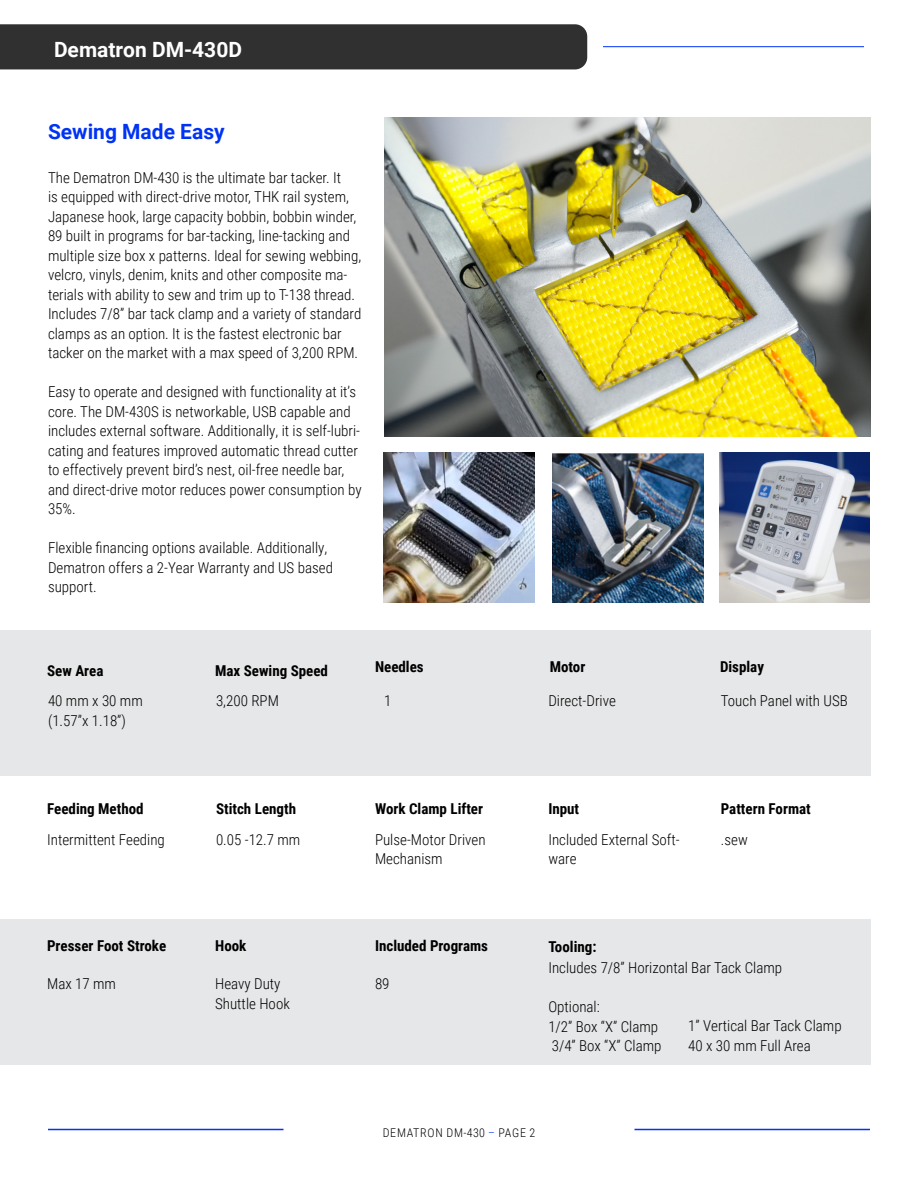
<style>
.page{position:relative;width:918px;height:1188px;background:#fff}
.page>*{position:absolute;margin:0;border:0;box-sizing:border-box;transform-origin:0 0}
.t1{font:700 21px "Roboto";color:#fff}
.t2{font:700 21px "Roboto";color:#0033f4}
.BODY{font:300 15px/19.5px "Roboto Condensed";color:#000}
.BODY-2{font:700 15px "Roboto Condensed";color:#000}
.t3{font:300 12px "Roboto Condensed";letter-spacing:.06em;color:#000}
.s1{color:#0033f4}
</style>
<div class="page">
<hr style="left:603px;top:46px;width:261px;height:1px;background:#0033f4">
<div style="left:0;top:24px;width:587px;height:45px;background:#303030"></div>
<hr style="left:634px;top:1129px;width:236px;height:1px;background:#0033f4">
<hr style="left:48px;top:1129px;width:236px;height:1px;background:#0033f4">
<img style="left:384px;top:117px;width:487px;height:319px">
<img style="left:384px;top:452px;width:151px;height:151px">
<img style="left:553px;top:453px;width:151px;height:150px">
<img style="left:719px;top:452px;width:151px;height:151px">
<div style="left:0;top:630px;width:871px;height:146px;background:#e6e7e8"></div>
<div style="left:0;top:920px;width:871px;height:145px;background:#e6e7e8"></div>
<h1 class="t1" style="left:54px;top:35px;width:190px">Dematron DM-430D</h1>
<p class="t2" style="left:48px;top:117px;width:178px">Sewing Made Easy</p>
<p class="BODY" style="left:48px;top:167px;width:315px">The Dematron DM-430 is the ultimate bar tacker. It<br>is equipped with direct-drive motor, THK rail system, Japanese hook, large capacity bobbin, bobbin winder, 89 built in programs for bar-tacking, line-tacking and multiple size box x patterns. Ideal for sewing webbing, velcro, vinyls, denim, knits and other composite ma&shy;terials with ability to sew and trim up to T-138 thread.<br>Includes 7/8” bar tack clamp and a variety of standard clamps as an option. It is the fastest electronic bar tacker on the market with a max speed of 3,200 RPM.</p>
<p class="BODY" style="left:48px;top:382px;width:315px">Easy to operate and designed with functionality at it’s core. The DM-430S is networkable, USB capable and includes external software. Additionally, it is self-lubri&shy;cating and features improved automatic thread cutter to effectively prevent bird’s nest, oil-free needle bar, and direct-drive motor reduces power consumption by 35%.</p>
<p class="BODY" style="left:48px;top:538px;width:287px">Flexible financing options available. Additionally,<br>Dematron offers a 2-Year Warranty and US based support.</p>
<p class="BODY-2" style="left:47px;top:660px;width:58px">Sew Area</p>
<p class="BODY" style="left:48px;top:691px;width:96px">40 mm x 30 mm</p>
<p class="BODY" style="left:48px;top:710px;width:79px">(1.57”x 1.18”)</p>
<p class="BODY-2" style="left:215px;top:660px;width:114px">Max Sewing Speed</p>
<p class="BODY" style="left:216px;top:691px;width:64px">3,200 RPM</p>
<p class="BODY-2" style="left:375px;top:656px;width:50px">Needles</p>
<p class="BODY-2" style="left:550px;top:656px;width:37px">Motor</p>
<p class="BODY-2" style="left:720px;top:656px;width:46px">Display</p>
<p class="BODY" style="left:384px;top:691px;width:9px">1</p>
<p class="BODY" style="left:548px;top:691px;width:69px">Direct-Drive</p>
<p class="BODY" style="left:721px;top:691px;width:128px">Touch Panel with USB</p>
<p class="BODY-2" style="left:47px;top:798px;width:98px">Feeding Method</p>
<p class="BODY" style="left:47px;top:829px;width:119px">Intermittent Feeding</p>
<p class="BODY-2" style="left:216px;top:798px;width:82px">Stitch Length</p>
<p class="BODY" style="left:216px;top:829px;width:86px">0.05 -12.7 mm</p>
<p class="BODY-2" style="left:375px;top:798px;width:110px">Work Clamp Lifter</p>
<p class="BODY-2" style="left:548px;top:798px;width:32px">Input</p>
<p class="BODY-2" style="left:721px;top:798px;width:91px">Pattern Format</p>
<p class="BODY" style="left:375px;top:829px;width:112px">Pulse-Motor Driven<br>Mechanism</p>
<p class="BODY" style="left:548px;top:829px;width:133px">Included External Soft&shy;ware</p>
<p class="BODY" style="left:721px;top:829px;width:28px">.sew</p>
<p class="BODY-2" style="left:47px;top:935px;width:121px">Presser Foot Stroke</p>
<p class="BODY" style="left:47px;top:974px;width:70px">Max 17 mm</p>
<p class="BODY-2" style="left:215px;top:935px;width:33px">Hook</p>
<p class="BODY" style="left:215px;top:974px;width:67px">Heavy Duty</p>
<p class="BODY" style="left:215px;top:993px;width:76px">Shuttle Hook</p>
<p class="BODY-2" style="left:375px;top:935px;width:115px">Included Programs</p>
<p class="BODY-2" style="left:548px;top:936px;width:50px">Tooling:</p>
<p class="BODY" style="left:375px;top:974px;width:16px">89</p>
<p class="BODY" style="left:548px;top:957px;width:235px">Includes 7/8” Horizontal Bar Tack Clamp</p>
<p class="BODY" style="left:548px;top:996px;width:53px">Optional:</p>
<p class="BODY" style="left:548px;top:1016px;width:111px">1/2” Box “X” Clamp</p>
<p class="BODY" style="left:552px;top:1035px;width:111px">3/4” Box “X” Clamp</p>
<p class="BODY" style="left:688px;top:1016px;width:155px">1” Vertical Bar Tack Clamp</p>
<p class="BODY" style="left:688px;top:1035px;width:124px">40 x 30 mm Full Area</p>
<p class="t3" style="left:383px;top:1124px;width:154px">DEMATRON DM-430 <span class="s1">–</span> PAGE 2</p>
</div>
